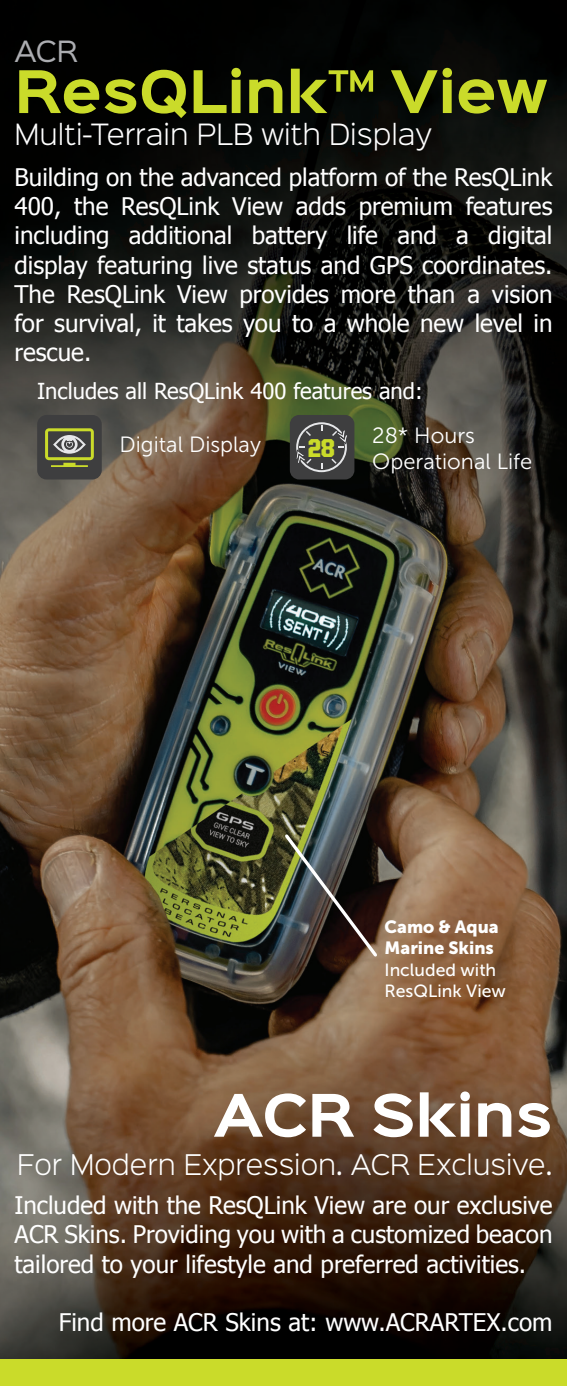
<style>
.page{position:relative;width:567px;height:1386px;background:#fff}
.page>*{position:absolute;margin:0;border:0;box-sizing:border-box;transform-origin:0 0}
.t1{font:700 52.85px "Sinkin Sans 700";color:#cadb2a}
.t2{font:700 52.85px "Sinkin Sans 700";color:#fff}
.t3{font:300 26.43px "Sinkin Sans 300";color:#fff}
.t4{font:26.43px "Sinkin Sans 400";color:#acadb1}
.t5{font:900 25.9px "United Sans Semi Cond";color:#cadb2a}
.t6{font:300 25.72px "Sinkin Sans 300";color:#fff}
.t7{font:24.15px/29.1px "Tahoma";color:#fff;text-align:justify}
.t8{font:22.05px/26.4px "Museo Sans 300";color:#fff}
.t9{font:22.05px "Tahoma";color:#fff}
.t10{font:17.68px/21.2px "Museo Sans 500";color:#fff}
.t11{font:17.68px/21.2px "Museo Sans 900";color:#fff}
</style>
<div class="page">
<img style="left:0;top:0;width:567px;height:572px">
<img style="left:0;top:572px;width:567px;height:787px">
<div style="left:0;top:1359px;width:567px;height:27px;background:#cadb2a"></div>
<div style="left:37px;top:415px;width:65px;height:65px;background:#3e3e3f;border-radius:9px"></div>
<svg style="left:45px;top:428px;width:49px;height:39px"></svg>
<div style="left:290px;top:415px;width:64px;height:65px;background:#3e3e3f;border-radius:9px"></div>
<svg style="left:296px;top:422px;width:51px;height:50px"></svg>
<img style="left:282px;top:831px;width:98px;height:129px">
<p class="t4" style="left:14px;top:29px;width:65px">ACR</p>
<h1 class="t1" style="left:14px;top:64px;width:535px">ResQLink™ View</h1>
<p class="t3" style="left:14px;top:113px;width:419px">Multi-Terrain PLB with Display</p>
<p class="t7" style="left:14px;top:162px;width:540px">Building on the advanced platform of the ResQLink 400, the ResQLink View adds premium features including additional battery life and a digital display featuring live status and GPS coordinates.<br>The ResQLink View provides more than a vision for survival, it takes you to a whole new level in rescue.</p>
<p class="t9" style="left:37px;top:376px;width:387px">Includes all ResQLink 400 features and:</p>
<p class="t8" style="left:120px;top:431px;width:143px">Digital Display</p>
<p class="t5" style="left:308px;top:434px;width:29px">28</p>
<p class="t8" style="left:372px;top:422px;width:162px">28* Hours<br>Operational Life</p>
<p class="t11" style="left:385px;top:916px;width:116px">Camo &amp; Aqua<br>Marine Skins</p>
<p class="t10" style="left:385px;top:959px;width:123px">Included with<br>ResQLink View</p>
<h1 class="t2" style="left:213px;top:1088px;width:341px">ACR Skins</h1>
<p class="t6" style="left:17px;top:1144px;width:537px">For Modern Expression. ACR Exclusive.</p>
<p class="t7" style="left:14px;top:1190px;width:540px">Included with the ResQLink View are our exclusive ACR Skins. Providing you with a customized beacon tailored to your lifestyle and preferred activities.</p>
<p class="t7" style="left:59px;top:1306px;width:495px">Find more ACR Skins at: www.ACRARTEX.com</p>
</div>
